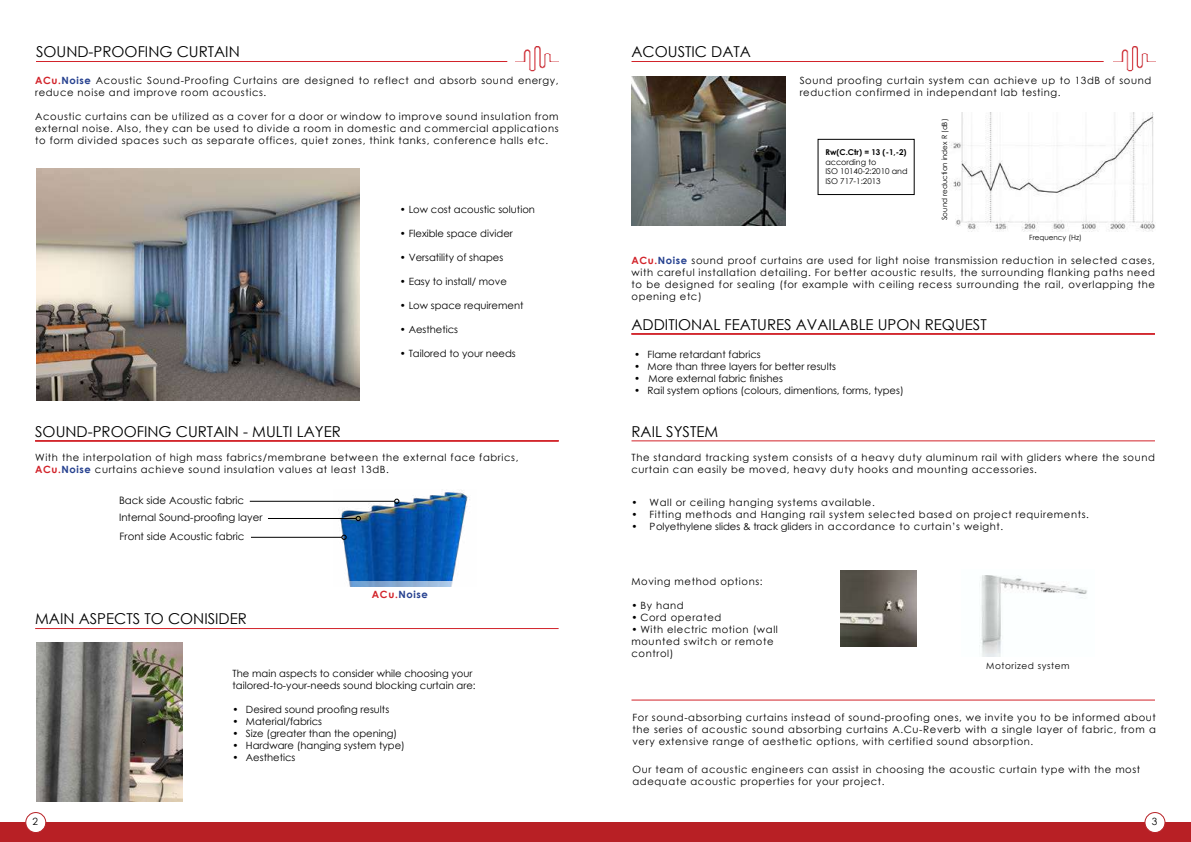
<style>
.page{position:relative;width:1191px;height:842px;background:#fff}
.page>*{position:absolute;margin:0;border:0;box-sizing:border-box;transform-origin:0 0}
.t1{font:15px "Century Gothic";color:#000}
.t2{font:10.2px/17.2px "Century Gothic";color:#000}
.t3{font:10px/12px "Century Gothic";letter-spacing:.06em;color:#000}
.t4{font:10px/12px "Century Gothic";color:#000}
.t5{font:700 10px "Century Gothic";letter-spacing:.06em;color:#25408f}
.t6{font:9px "Century Gothic";letter-spacing:.06em;color:#000}
.t7{font:8px/9.6px "Century Gothic";color:#000}
.t8{font:700 8px "Century Gothic";color:#000}
.t9{font:7.2px "Century Gothic";color:#000}
.s1{font-weight:700;color:#d2232a}
.s2{font-weight:700;color:#25408f}
.s3{color:#d2232a}
</style>
<div class="page">
<div style="left:0;top:822px;width:1191px;height:20px;background:#b82025"></div>
<div style="left:26px;top:812px;width:20px;height:20px;background:#fff;border-radius:50%"></div>
<div style="left:25px;top:812px;width:21px;height:21px;border:1px solid #b82126;border-radius:50%"></div>
<div style="left:1145px;top:812px;width:20px;height:20px;background:#fff;border-radius:50%"></div>
<div style="left:1144px;top:812px;width:21px;height:21px;border:1px solid #b82126;border-radius:50%"></div>
<img style="left:36px;top:169px;width:323px;height:231px">
<hr style="left:35px;top:440px;width:523px;height:1px;background:#d2232a">
<hr style="left:35px;top:628px;width:523px;height:1px;background:#d2232a">
<img style="left:334px;top:491px;width:136px;height:90px">
<hr style="left:250px;top:501px;width:145px;height:1px;background:#000">
<svg style="left:394px;top:499px;width:5px;height:5px"></svg>
<hr style="left:268px;top:518px;width:88px;height:1px;background:#000">
<svg style="left:355px;top:516px;width:6px;height:5px"></svg>
<hr style="left:251px;top:537px;width:91px;height:1px;background:#000">
<svg style="left:341px;top:535px;width:6px;height:5px"></svg>
<img style="left:631px;top:76px;width:154px;height:149px">
<hr style="left:631px;top:333px;width:524px;height:1px;background:#d2232a">
<hr style="left:631px;top:440px;width:524px;height:1px;background:#d2232a">
<hr style="left:631px;top:699px;width:524px;height:1px;background:#d2232a">
<img style="left:37px;top:642px;width:146px;height:159px">
<div style="left:817px;top:139px;width:97px;height:56px;border:1px solid #000"></div>
<img style="left:840px;top:570px;width:77px;height:77px">
<img style="left:979px;top:575px;width:108px;height:81px">
<hr style="left:631px;top:61px;width:472px;height:1px;background:#d2232a">
<img style="left:1113px;top:46px;width:43px;height:26px">
<hr style="left:36px;top:61px;width:471px;height:1px;background:#d2232a">
<img style="left:515px;top:46px;width:43px;height:26px">
<img style="left:949px;top:113px;width:206px;height:118px">
<h1 class="t1" style="left:36px;top:41px;width:205px">SOUND-PROOFING CURTAIN</h1>
<p class="t3" style="left:35px;top:74px;width:525px"><span class="s1">ACu.</span><span class="s2">Noise</span> Acoustic Sound-Proofing Curtains are designed to reflect and absorb sound energy, reduce noise and improve room acoustics.</p>
<p class="t3" style="left:35px;top:110px;width:525px;text-align:justify">Acoustic curtains can be utilized as a cover for a door or window to improve sound insulation from external noise. Also, they can be used to divide a room in domestic and commercial applications to form divided spaces such as separate offices, quiet zones, think tanks, conference halls etc.</p>
<h1 class="t1" style="left:35px;top:421px;width:307px">SOUND-PROOFING CURTAIN - MULTI LAYER</h1>
<p class="t4" style="left:400px;top:203px;width:137px">• Low cost acoustic solution</p>
<p class="t4" style="left:400px;top:227px;width:115px">• Flexible space divider</p>
<p class="t4" style="left:400px;top:251px;width:105px">• Versatility of shapes</p>
<p class="t4" style="left:400px;top:275px;width:109px">• Easy to install/ move</p>
<p class="t4" style="left:400px;top:299px;width:125px">• Low space requirement</p>
<p class="t4" style="left:400px;top:323px;width:60px">• Aesthetics</p>
<p class="t4" style="left:400px;top:347px;width:117px">• Tailored to your needs</p>
<p class="t3" style="left:35px;top:451px;width:485px">With the interpolation of high mass fabrics/membrane between the external face fabrics,<br><span class="s1">ACu.</span><span class="s2">Noise</span> curtains achieve sound insulation values at least 13dB.</p>
<p class="t2" style="left:119px;top:492px;width:145px">Back side Acoustic fabric<br>Internal Sound-proofing layer</p>
<p class="t2" style="left:120px;top:528px;width:126px">Front side Acoustic fabric</p>
<h1 class="t1" style="left:35px;top:608px;width:213px">MAIN ASPECTS TO CONISIDER</h1>
<p class="t5" style="left:372px;top:586px;width:57px"><span class="s3">ACu.</span>Noise</p>
<p class="t4" style="left:232px;top:667px;width:245px">The main aspects to consider while choosing your tailored-to-your-needs sound blocking curtain are:</p>
<p class="t4" style="left:232px;top:703px;width:158px">• Desired sound proofing results</p>
<p class="t4" style="left:232px;top:715px;width:91px">• Material/fabrics</p>
<p class="t4" style="left:232px;top:727px;width:166px">• Size (greater than the opening)</p>
<p class="t4" style="left:232px;top:739px;width:174px">• Hardware (hanging system type)</p>
<p class="t4" style="left:232px;top:751px;width:64px">• Aesthetics</p>
<h1 class="t1" style="left:631px;top:41px;width:121px">ACOUSTIC DATA</h1>
<p class="t3" style="left:799px;top:74px;width:353px">Sound proofing curtain system can achieve up to 13dB of sound reduction confirmed in independant lab testing.</p>
<p class="t8" style="left:825px;top:146px;width:83px">Rw(C.Ctr) = 13 (-1,-2)</p>
<p class="t7" style="left:825px;top:157px;width:84px">according to<br>ISO 10140-2:2010 and<br>ISO 717-1:2013</p>
<p class="t9" style="left:939px;top:220px;width:103px;rotate:-90deg">Sound reduction index R (dB)</p>
<p class="t9" style="left:1029px;top:232px;width:54px">Frequency (Hz)</p>
<p class="t3" style="left:631px;top:254px;width:525px;text-align:justify"><span class="s1">ACu.</span><span class="s2">Noise</span> sound proof curtains are used for light noise transmission reduction in selected cases, with careful installation detailing. For better acoustic results, the surrounding flanking paths need to be designed for sealing (for example with ceiling recess surrounding the rail, overlapping the opening etc)</p>
<h1 class="t1" style="left:631px;top:314px;width:357px">ADDITIONAL FEATURES AVAILABLE UPON REQUEST</h1>
<p class="t4" style="left:634px;top:348px;width:128px">• Flame retardant fabrics</p>
<p class="t4" style="left:634px;top:360px;width:203px">• More than three layers for better results</p>
<p class="t4" style="left:634px;top:372px;width:150px">• More external fabric finishes</p>
<p class="t4" style="left:634px;top:384px;width:271px">• Rail system options (colours, dimentions, forms, types)</p>
<h1 class="t1" style="left:631px;top:421px;width:88px">RAIL SYSTEM</h1>
<p class="t3" style="left:631px;top:451px;width:525px">The standard tracking system consists of a heavy duty aluminum rail with gliders where the sound curtain can easily be moved, heavy duty hooks and mounting accessories.</p>
<p class="t3" style="left:631px;top:496px;width:245px">• Wall or ceiling hanging systems available.</p>
<p class="t3" style="left:631px;top:508px;width:459px">• Fitting methods and Hanging rail system selected based on project requirements.</p>
<p class="t4" style="left:631px;top:520px;width:373px">• Polyethylene slides &amp; track gliders in accordance to curtain’s weight.</p>
<p class="t3" style="left:631px;top:575px;width:133px">Moving method options:</p>
<p class="t3" style="left:631px;top:599px;width:54px">• By hand</p>
<p class="t3" style="left:631px;top:611px;width:91px">• Cord operated</p>
<p class="t3" style="left:631px;top:623px;width:148px">• With electric motion (wall mounted switch or remote control)</p>
<p class="t6" style="left:986px;top:659px;width:85px">Motorized system</p>
<p class="t3" style="left:632px;top:712px;width:525px;text-align:justify">For sound-absorbing curtains instead of sound-proofing ones, we invite you to be informed about the series of acoustic sound absorbing curtains A.Cu-Reverb with a single layer of fabric, from a very extensive range of aesthetic options, with certified sound absorption.</p>
<p class="t3" style="left:632px;top:763px;width:509px">Our team of acoustic engineers can assist in choosing the acoustic curtain type with the most adequate acoustic properties for your project.</p>
<p class="t3" style="left:33px;top:815px;width:7px">2</p>
<p class="t3" style="left:1151px;top:815px;width:7px">3</p>
</div>
